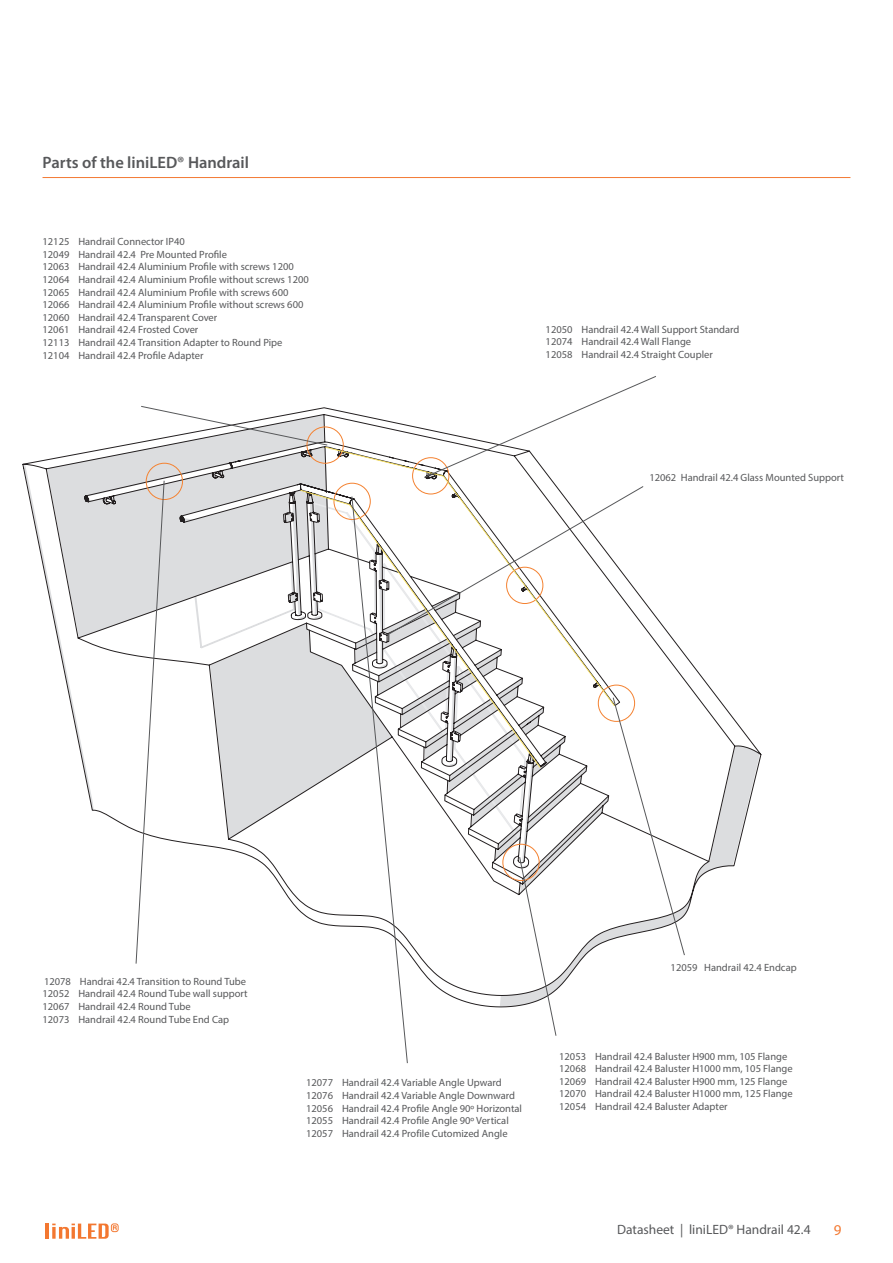
<style>
.page{position:relative;width:893px;height:1263px;background:#fff}
.page>*{position:absolute;margin:0;border:0;box-sizing:border-box;transform-origin:0 0}
.Toc_1{font:600 16.5px "Myriad Pro";color:#57585a}
.t1{font:15px "Myriad Pro";color:#f37932}
.t2{font:13.5px "Myriad Pro";color:#57585a}
.Toc_1-2{font:10.5px/12.6px "Myriad Pro";color:#57585a}
</style>
<div class="page">
<hr style="left:46px;top:1223px;width:3px;height:16px;background:#f37730">
<svg style="left:52px;top:1223px;width:67px;height:16px"></svg>
<svg style="left:22px;top:408px;width:739px;height:556px"></svg>
<svg style="left:145px;top:426px;width:490px;height:455px"></svg>
<svg style="left:300px;top:446px;width:315px;height:322px"></svg>
<hr style="left:43px;top:177px;width:807px;height:1px;background:#f37932">
<svg style="left:424px;top:376px;width:232px;height:102px"></svg>
<svg style="left:136px;top:480px;width:29px;height:484px"></svg>
<svg style="left:351px;top:486px;width:334px;height:577px"></svg>
<svg style="left:141px;top:406px;width:187px;height:39px"></svg>
<p class="Toc_1" style="left:43px;top:152px;width:208px">Parts of the liniLED® Handrail</p>
<p class="Toc_1-2" style="left:43px;top:235px;width:268px">12125 Handrail Connector IP40<br>12049 Handrail 42.4 Pre Mounted Profile<br>12063 Handrail 42.4 Aluminium Profile with screws 1200<br>12064 Handrail 42.4 Aluminium Profile without screws 1200<br>12065 Handrail 42.4 Aluminium Profile with screws 600<br>12066 Handrail 42.4 Aluminium Profile without screws 600<br>12060 Handrail 42.4 Transparent Cover<br>12061 Handrail 42.4 Frosted Cover<br>12113 Handrail 42.4 Transition Adapter to Round Pipe 12104 Handrail 42.4 Profile Adapter</p>
<p class="Toc_1-2" style="left:546px;top:323px;width:195px">12050 Handrail 42.4 Wall Support Standard<br>12074 Handrail 42.4 Wall Flange<br>12058 Handrail 42.4 Straight Coupler</p>
<p class="Toc_1-2" style="left:649px;top:471px;width:196px">12062 Handrail 42.4 Glass Mounted Support</p>
<p class="Toc_1-2" style="left:43px;top:975px;width:207px">12078 Handrai 42.4 Transition to Round Tube 12052 Handrail 42.4 Round Tube wall support 12067 Handrail 42.4 Round Tube<br>12073 Handrail 42.4 Round Tube End Cap</p>
<p class="Toc_1-2" style="left:306px;top:1076px;width:217px">12077 Handrail 42.4 Variable Angle Upward 12076 Handrail 42.4 Variable Angle Downward 12056 Handrail 42.4 Profile Angle 90º Horizontal 12055 Handrail 42.4 Profile Angle 90º Vertical 12057 Handrail 42.4 Profile Cutomized Angle</p>
<p class="Toc_1-2" style="left:671px;top:961px;width:128px">12059 Handrail 42.4 Endcap</p>
<p class="Toc_1-2" style="left:559px;top:1050px;width:235px">12053 Handrail 42.4 Baluster H900 mm, 105 Flange 12068 Handrail 42.4 Baluster H1000 mm, 105 Flange 12069 Handrail 42.4 Baluster H900 mm, 125 Flange 12070 Handrail 42.4 Baluster H1000 mm, 125 Flange 12054 Handrail 42.4 Baluster Adapter</p>
<p class="t2" style="left:617px;top:1221px;width:195px">Datasheet | liniLED® Handrail 42.4</p>
<h2 class="t1" style="left:834px;top:1220px;width:9px">9</h2>
</div>
